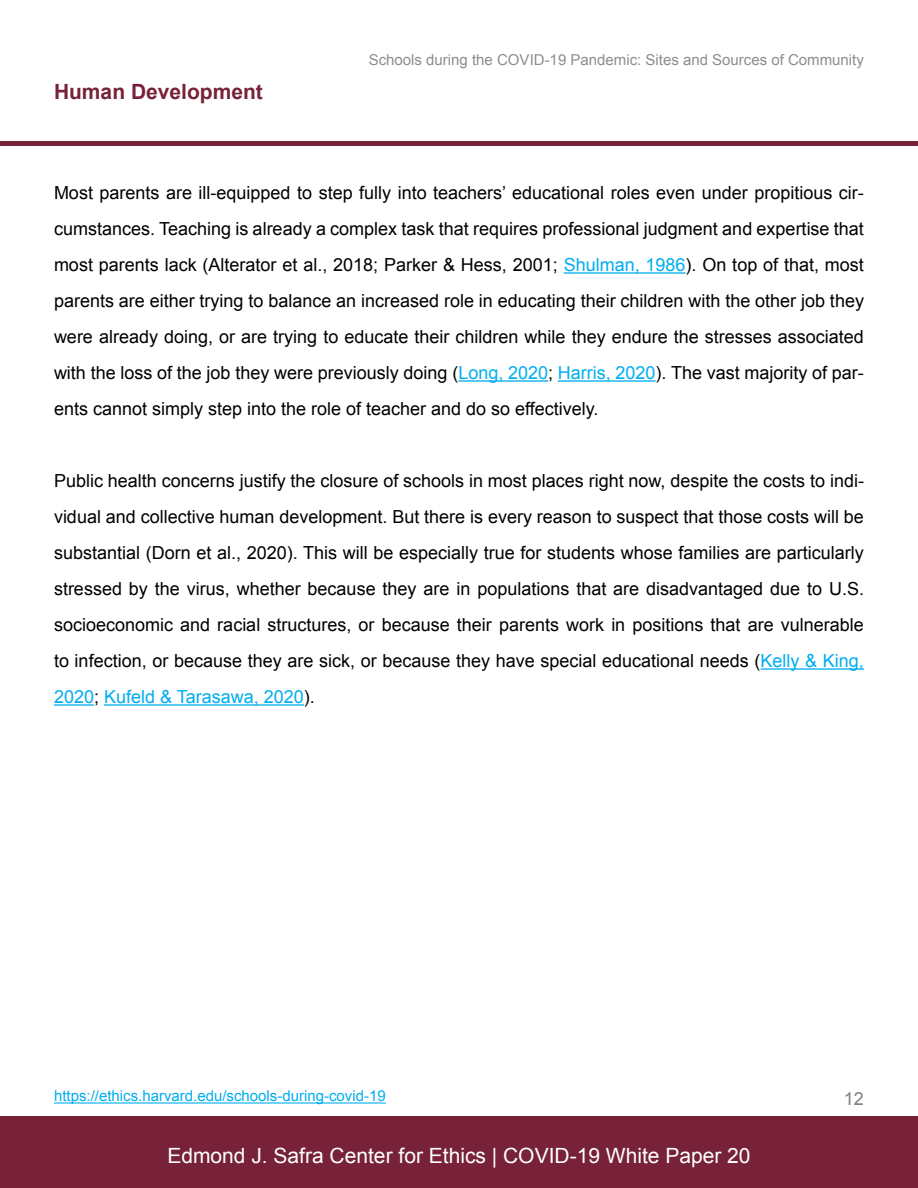
<style>
.page{position:relative;width:918px;height:1188px;background:#fff}
.page>*{position:absolute;margin:0;border:0;box-sizing:border-box;transform-origin:0 0}
.t1{font:21px "Arial";color:#fff}
.t2{font:700 21px "Arial";color:#772239}
.t3{font:18px/36px "Arial";color:#000;text-align:justify}
.t4{font:18px "Arial";color:#7e8082}
.t5{font:15px "Arial";color:#8b8d8f}
.t6{font:15px "Arial";color:#00aeef}
.s1{color:#00aeef}
</style>
<div class="page">
<hr style="left:564px;top:272px;width:122px;height:2px;background:#00aeef">
<hr style="left:458px;top:380px;width:90px;height:2px;background:#00aeef">
<hr style="left:558px;top:380px;width:98px;height:2px;background:#00aeef">
<hr style="left:761px;top:668px;width:103px;height:2px;background:#00aeef">
<hr style="left:54px;top:704px;width:40px;height:2px;background:#00aeef">
<hr style="left:104px;top:704px;width:200px;height:2px;background:#00aeef">
<div style="left:0;top:1116px;width:918px;height:72px;background:#772239"></div>
<div style="left:0;top:141px;width:918px;height:5px;background:#772239"></div>
<hr style="left:54px;top:1102px;width:332px;height:2px;background:#00aeef">
<p class="t2" style="left:54px;top:78px;width:210px">Human Development</p>
<p class="t5" style="left:369px;top:50px;width:497px">Schools during the COVID-19 Pandemic: Sites and Sources of Community</p>
<p class="t3" style="left:54px;top:175px;width:812px">Most parents are ill-equipped to step fully into teachers’ educational roles even under propitious cir&shy;cumstances. Teaching is already a complex task that requires professional judgment and expertise that most parents lack (Alterator et al., 2018; Parker &amp; Hess, 2001; <span class="s1">Shulman, 1986</span>). On top of that, most parents are either trying to balance an increased role in educating their children with the other job they were already doing, or are trying to educate their children while they endure the stresses associated with the loss of the job they were previously doing (<span class="s1">Long, 2020</span>; <span class="s1">Harris, 2020</span>). The vast majority of par&shy;ents cannot simply step into the role of teacher and do so effectively.</p>
<p class="t3" style="left:54px;top:463px;width:812px">Public health concerns justify the closure of schools in most places right now, despite the costs to indi&shy;vidual and collective human development. But there is every reason to suspect that those costs will be substantial (Dorn et al., 2020). This will be especially true for students whose families are particularly stressed by the virus, whether because they are in populations that are disadvantaged due to U.S. socioeconomic and racial structures, or because their parents work in positions that are vulnerable to infection, or because they are sick, or because they have special educational needs (<span class="s1">Kelly &amp; King, 2020</span>; <span class="s1">Kufeld &amp; Tarasawa, 2020</span>).</p>
<p class="t6" style="left:54px;top:1086px;width:333px">https://ethics.harvard.edu/schools-during-covid-19</p>
<p class="t1" style="left:167px;top:1142px;width:585px">Edmond J. Safra Center for Ethics | COVID-19 White Paper 20</p>
<p class="t4" style="left:844px;top:1086px;width:22px">12</p>
</div>
